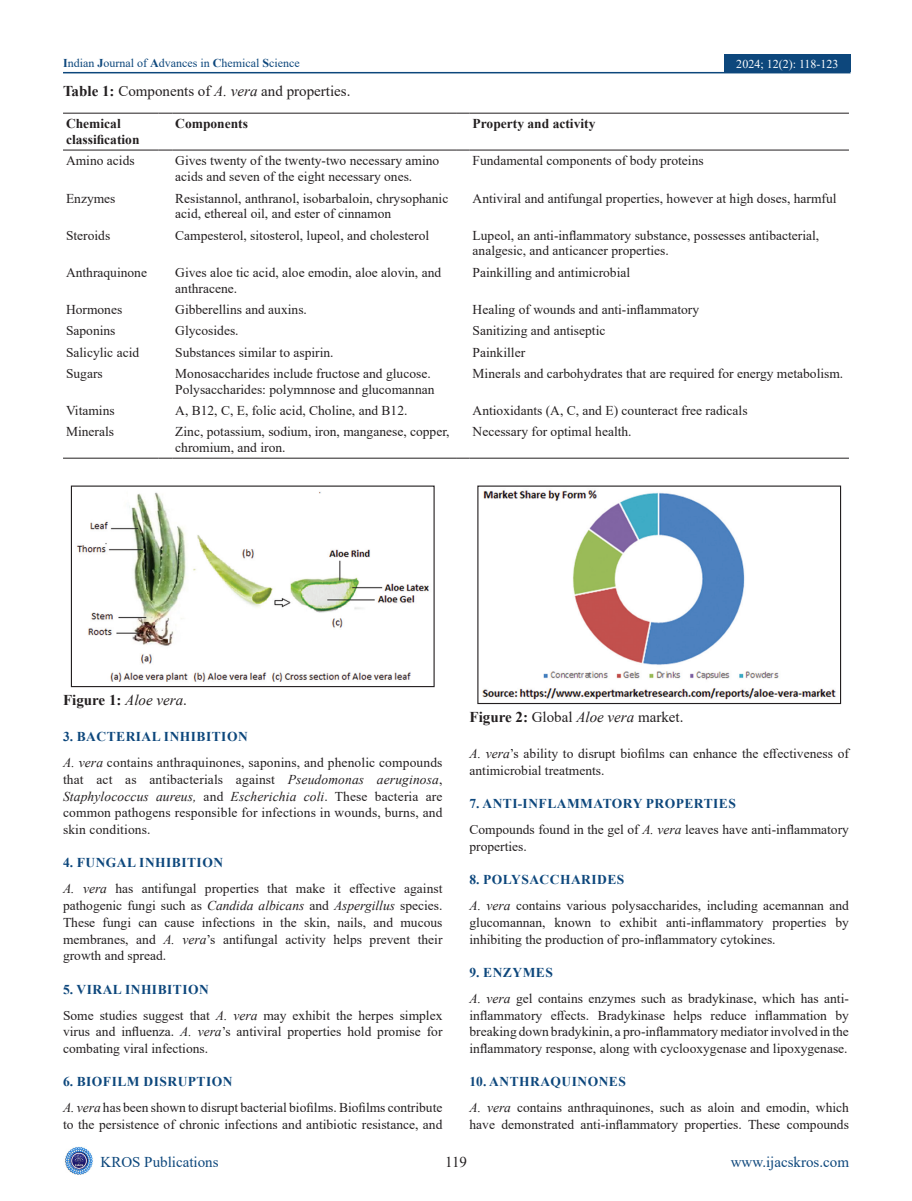
<style>
.page{position:relative;width:912px;height:1201px;background:#fff}
.page>*{position:absolute;margin:0;border:0;box-sizing:border-box;transform-origin:0 0}
.TT{font:15px "Times New Roman";color:#231f20}
.doi{font:15px "Times New Roman";color:#0d477c}
.FGC{font:15px "Times New Roman";color:#231f20}
.FGC-2{font:700 15px "Times New Roman";color:#231f20}
.doi-2{font:15px "Times New Roman";color:#231f20}
.TX{font:13.5px/16.8px "Times New Roman";color:#231f20;text-align:justify}
.TB{font:13.5px/15.8px "Times New Roman";color:#231f20}
.t1{font:700 13.5px "Times New Roman";letter-spacing:.035em;color:#0d477c}
.TBL{font:13.5px/15.8px "Times New Roman";color:#231f20}
.TCH{font:700 13.5px/15.8px "Times New Roman";color:#231f20}
.t2{font:12px "Times New Roman";color:#0d477c}
.Issue{font:12px "Times New Roman";color:#fff}
.s1{font-weight:700}
.s2{font-style:italic}
.s3{font-weight:400;font-style:italic}
.s4{font-weight:400}
</style>
<div class="page">
<img style="left:65px;top:1147px;width:28px;height:28px">
<hr style="left:63px;top:72px;width:787px;height:1px;background:#0d477c">
<div style="left:724px;top:55px;width:126px;height:17px;background:#0d477c"></div>
<hr style="left:63px;top:458px;width:96px;height:1px;background:#231f20">
<svg style="left:159px;top:458px;width:13px;height:1px"></svg>
<hr style="left:172px;top:458px;width:284px;height:1px;background:#231f20">
<svg style="left:456px;top:458px;width:13px;height:1px"></svg>
<hr style="left:469px;top:458px;width:380px;height:1px;background:#231f20">
<hr style="left:63px;top:113px;width:96px;height:1px;background:#231f20">
<svg style="left:159px;top:113px;width:13px;height:1px"></svg>
<hr style="left:172px;top:113px;width:284px;height:1px;background:#231f20">
<svg style="left:456px;top:113px;width:13px;height:1px"></svg>
<hr style="left:469px;top:113px;width:380px;height:1px;background:#231f20">
<hr style="left:63px;top:150px;width:96px;height:1px;background:#231f20">
<svg style="left:159px;top:150px;width:13px;height:1px"></svg>
<hr style="left:172px;top:150px;width:284px;height:1px;background:#231f20">
<svg style="left:456px;top:150px;width:13px;height:1px"></svg>
<hr style="left:469px;top:150px;width:380px;height:1px;background:#231f20">
<img style="left:482px;top:490px;width:354px;height:210px">
<div style="left:477px;top:486px;width:364px;height:218px;border:1px solid #231f20"></div>
<img style="left:77px;top:492px;width:352px;height:190px">
<div style="left:71px;top:486px;width:363px;height:201px;border:1px solid #231f20"></div>
<p class="t2" style="left:63px;top:55px;width:238px"><span class="s1">I</span>ndian <span class="s1">J</span>ournal of <span class="s1">A</span>dvances in <span class="s1">C</span>hemical <span class="s1">S</span>cience</p>
<p class="Issue" style="left:736px;top:55px;width:104px">2024; 12(2): 118-123</p>
<p class="TT" style="left:63px;top:80px;width:289px"><span class="s1">Table 1:</span> Components of <span class="s2">A. vera</span> and properties.</p>
<p class="TCH" style="left:66px;top:116px;width:75px">Chemical classification</p>
<p class="TCH" style="left:175px;top:116px;width:74px">Components</p>
<p class="TCH" style="left:472px;top:116px;width:124px">Property and activity</p>
<p class="TB" style="left:66px;top:153px;width:70px">Amino acids</p>
<p class="TB" style="left:175px;top:153px;width:265px">Gives twenty of the twenty-two necessary amino acids and seven of the eight necessary ones.</p>
<p class="TB" style="left:472px;top:153px;width:232px">Fundamental components of body proteins</p>
<p class="TB" style="left:66px;top:190px;width:51px">Enzymes</p>
<p class="TB" style="left:175px;top:190px;width:274px">Resistannol, anthranol, isobarbaloin, chrysophanic acid, ethereal oil, and ester of cinnamon</p>
<p class="TB" style="left:472px;top:190px;width:365px">Antiviral and antifungal properties, however at high doses, harmful</p>
<p class="TB" style="left:66px;top:227px;width:46px">Steroids</p>
<p class="TB" style="left:175px;top:227px;width:255px">Campesterol, sitosterol, lupeol, and cholesterol</p>
<p class="TB" style="left:472px;top:227px;width:348px">Lupeol, an anti-inflammatory substance, possesses antibacterial, analgesic, and anticancer properties.</p>
<p class="TB" style="left:66px;top:264px;width:82px">Anthraquinone</p>
<p class="TB" style="left:175px;top:264px;width:267px">Gives aloe tic acid, aloe emodin, aloe alovin, and anthracene.</p>
<p class="TB" style="left:472px;top:264px;width:159px">Painkilling and antimicrobial</p>
<p class="TB" style="left:66px;top:301px;width:58px">Hormones</p>
<p class="TB" style="left:175px;top:301px;width:133px">Gibberellins and auxins.</p>
<p class="TB" style="left:472px;top:301px;width:228px">Healing of wounds and anti-inflammatory</p>
<p class="TB" style="left:66px;top:322px;width:51px">Saponins</p>
<p class="TB" style="left:175px;top:322px;width:65px">Glycosides.</p>
<p class="TB" style="left:472px;top:322px;width:134px">Sanitizing and antiseptic</p>
<p class="TB" style="left:66px;top:344px;width:75px">Salicylic acid</p>
<p class="TB" style="left:175px;top:344px;width:160px">Substances similar to aspirin.</p>
<p class="TB" style="left:472px;top:344px;width:54px">Painkiller</p>
<p class="TB" style="left:66px;top:365px;width:38px">Sugars</p>
<p class="TB" style="left:175px;top:365px;width:261px">Monosaccharides include fructose and glucose.<br>Polysaccharides: polymnnose and glucomannan</p>
<p class="TB" style="left:472px;top:365px;width:372px">Minerals and carbohydrates that are required for energy metabolism.</p>
<p class="TB" style="left:66px;top:402px;width:50px">Vitamins</p>
<p class="TB" style="left:175px;top:402px;width:234px">A, B12, C, E, folic acid, Choline, and B12.</p>
<p class="TB" style="left:472px;top:402px;width:276px">Antioxidants (A, C, and E) counteract free radicals</p>
<p class="TBL" style="left:66px;top:424px;width:49px">Minerals</p>
<p class="TBL" style="left:175px;top:424px;width:276px">Zinc, potassium, sodium, iron, manganese, copper, chromium, and iron.</p>
<p class="TBL" style="left:472px;top:424px;width:160px">Necessary for optimal health.</p>
<p class="FGC-2" style="left:63px;top:689px;width:125px">Figure 1: <span class="s3">Aloe vera</span><span class="s4">.</span></p>
<h1 class="t1" style="left:63px;top:727px;width:186px">3. BACTERIAL INHIBITION</h1>
<p class="TX" style="left:63px;top:754px;width:381px"><span class="s2">A. vera</span> contains anthraquinones, saponins, and phenolic compounds that act as antibacterials against <span class="s2">Pseudomonas aeruginosa</span>, <span class="s2">Staphylococcus aureus,</span> and <span class="s2">Escherichia coli</span>. These bacteria are common pathogens responsible for infections in wounds, burns, and skin conditions.</p>
<h1 class="t1" style="left:63px;top:853px;width:161px">4. FUNGAL INHIBITION</h1>
<p class="TX" style="left:63px;top:880px;width:381px"><span class="s2">A. vera</span> has antifungal properties that make it effective against pathogenic fungi such as <span class="s2">Candida albicans</span> and <span class="s2">Aspergillus</span> species.<br>These fungi can cause infections in the skin, nails, and mucous membranes, and <span class="s2">A. vera</span>’s antifungal activity helps prevent their growth and spread.</p>
<h1 class="t1" style="left:63px;top:979px;width:147px">5. VIRAL INHIBITION</h1>
<p class="TX" style="left:63px;top:1006px;width:381px">Some studies suggest that <span class="s2">A. vera</span> may exhibit the herpes simplex virus and influenza. <span class="s2">A. vera</span>’s antiviral properties hold promise for combating viral infections.</p>
<h1 class="t1" style="left:63px;top:1072px;width:171px">6. BIOFILM DISRUPTION</h1>
<p class="TX" style="left:63px;top:1099px;width:381px"><span class="s2">A. vera</span> has been shown to disrupt bacterial biofilms. Biofilms contribute to the persistence of chronic infections and antibiotic resistance, and</p>
<p class="FGC" style="left:469px;top:706px;width:215px"><span class="s1">Figure 2:</span> Global <span class="s2">Aloe vera</span> market.</p>
<p class="TX" style="left:469px;top:745px;width:381px"><span class="s2">A. vera</span>’s ability to disrupt biofilms can enhance the effectiveness of antimicrobial treatments.</p>
<h1 class="t1" style="left:469px;top:794px;width:268px">7. ANTI-INFLAMMATORY PROPERTIES</h1>
<p class="TX" style="left:469px;top:821px;width:381px">Compounds found in the gel of <span class="s2">A. vera</span> leaves have anti-inflammatory properties.</p>
<h1 class="t1" style="left:469px;top:870px;width:156px">8. POLYSACCHARIDES</h1>
<p class="TX" style="left:469px;top:897px;width:381px"><span class="s2">A. vera</span> contains various polysaccharides, including acemannan and glucomannan, known to exhibit anti-inflammatory properties by inhibiting the production of pro-inflammatory cytokines.</p>
<h1 class="t1" style="left:469px;top:963px;width:85px">9. ENZYMES</h1>
<p class="TX" style="left:469px;top:989px;width:381px"><span class="s2">A. vera</span> gel contains enzymes such as bradykinase, which has anti&shy;inflammatory effects. Bradykinase helps reduce inflammation by breaking down bradykinin, a pro-inflammatory mediator involved in the inflammatory response, along with cyclooxygenase and lipoxygenase.</p>
<h1 class="t1" style="left:469px;top:1072px;width:158px">10. ANTHRAQUINONES</h1>
<p class="TX" style="left:469px;top:1099px;width:381px"><span class="s2">A. vera</span> contains anthraquinones, such as aloin and emodin, which have demonstrated anti-inflammatory properties. These compounds</p>
<p class="doi" style="left:100px;top:1151px;width:119px">KROS Publications</p>
<p class="doi-2" style="left:445px;top:1151px;width:23px">119</p>
<p class="doi" style="left:730px;top:1151px;width:120px">www.ijacskros.com</p>
</div>
